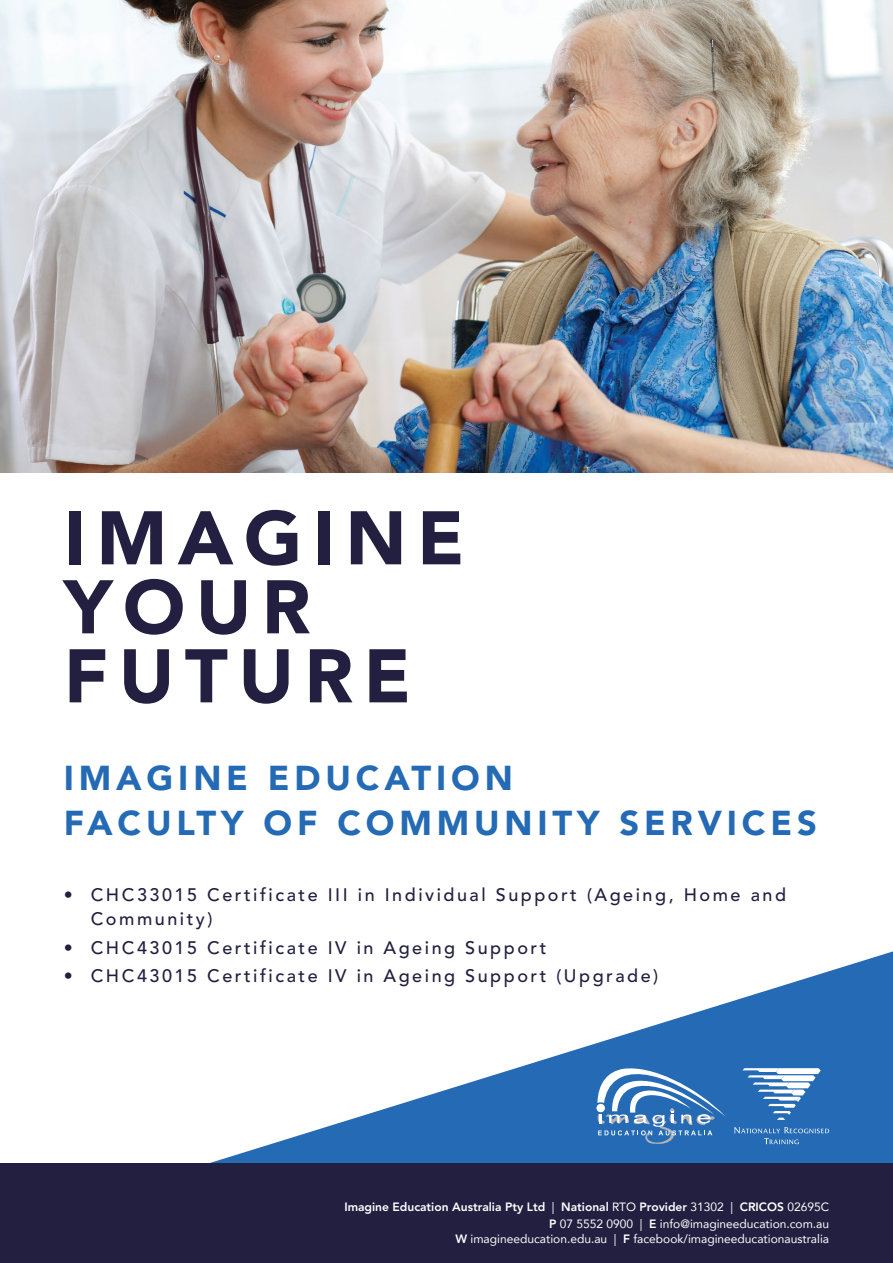
<style>
.page{position:relative;width:893px;height:1263px;background:#fff}
.page>*{position:absolute;margin:0;border:0;box-sizing:border-box;transform-origin:0 0}
.t1{font:900 75px/69px "Avenir";letter-spacing:.14em;color:#221f40}
.t2{font:900 34.5px/45px "Avenir";letter-spacing:.14em;color:#246ab4}
.t3{font:500 18px/24px "Avenir";letter-spacing:.14em;color:#221f40}
.t4{font:800 12px/17.1px "Avenir";color:#fff;text-align:right}
.t5{font:12px "Avenir";color:#fff}
.s1{font-weight:400}
.s2{font-weight:800}
</style>
<div class="page">
<img style="left:0;top:0;width:893px;height:472px">
<svg style="left:210px;top:951px;width:683px;height:212px"></svg>
<div style="left:0;top:1163px;width:893px;height:100px;background:#221f40"></div>
<svg style="left:597px;top:1063px;width:129px;height:81px"></svg>
<div style="left:596px;top:1104px;width:9px;height:8px;background:#fff;border-radius:50%"></div>
<svg style="left:742px;top:1068px;width:79px;height:52px"></svg>
<svg style="left:734px;top:1127px;width:95px;height:17px"></svg>
<h1 class="t1" style="left:64px;top:502px;width:402px">IMAGINE<br>YOUR<br>FUTURE</h1>
<h2 class="t2" style="left:64px;top:754px;width:754px">IMAGINE EDUCATION<br>FACULTY OF COMMUNITY SERVICES</h2>
<p class="t3" style="left:91px;top:884px;width:697px;text-indent:-27px">• CHC33015 Certificate III in Individual Support (Ageing, Home and<br>Community)</p>
<p class="t3" style="left:64px;top:936px;width:484px">• CHC43015 Certificate IV in Ageing Support</p>
<p class="t3" style="left:64px;top:964px;width:596px">• CHC43015 Certificate IV in Ageing Support (Upgrade)</p>
<p class="t4" style="left:344px;top:1198px;width:486px">Imagine Education Australia Pty Ltd <span class="s1">|</span> National <span class="s1">RTO</span> Provider <span class="s1">31302 |</span> CRICOS <span class="s1">02695C<br></span>P <span class="s1">07 5552 0900 |</span> E <span class="s1">info@imagineeducation.com.au</span></p>
<p class="t5" style="left:455px;top:1229px;width:375px"><span class="s2">W</span> imagineeducation.edu.au | <span class="s2">F</span> facebook/imagineeducationaustralia</p>
</div>
